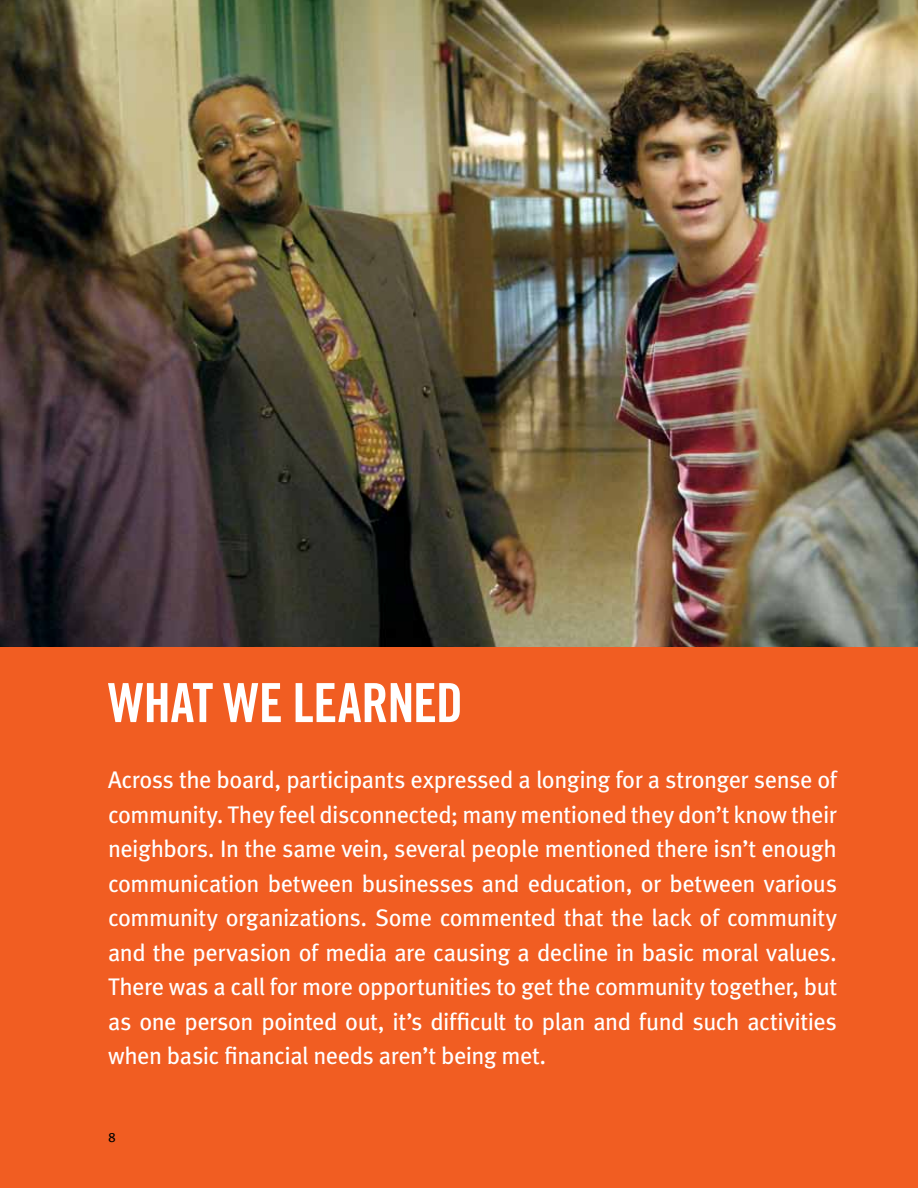
<style>
.page{position:relative;width:918px;height:1188px;background:#fff}
.page>*{position:absolute;margin:0;border:0;box-sizing:border-box;transform-origin:0 0}
.t1{font:54px "Trade Gothic Bold Cond Twenty";letter-spacing:-.005em;color:#fff}
.t2{font:24px/34.5px "Meta";letter-spacing:-.02em;color:#fff;text-align:justify}
.t3{font:13.5px "Meta";color:#000}
</style>
<div class="page">
<img style="left:0;top:0;width:918px;height:647px">
<div style="left:0;top:647px;width:918px;height:541px;background:#f15d22"></div>
<h1 class="t1" style="left:108px;top:670px;width:357px">WHAT WE LEARNED</h1>
<p class="t2" style="left:108px;top:762px;width:731px">Across the board, participants expressed a longing for a stronger sense of community. They feel disconnected; many mentioned they don’t know their neighbors. In the same vein, several people mentioned there isn’t enough communication between businesses and education, or between various community organizations. Some commented that the lack of community and the pervasion of media are causing a decline in basic moral values.<br>There was a call for more opportunities to get the community together, but as one person pointed out, it’s difficult to plan and fund such activities when basic financial needs aren’t being met.</p>
<p class="t3" style="left:108px;top:1130px;width:9px">8</p>
</div>
